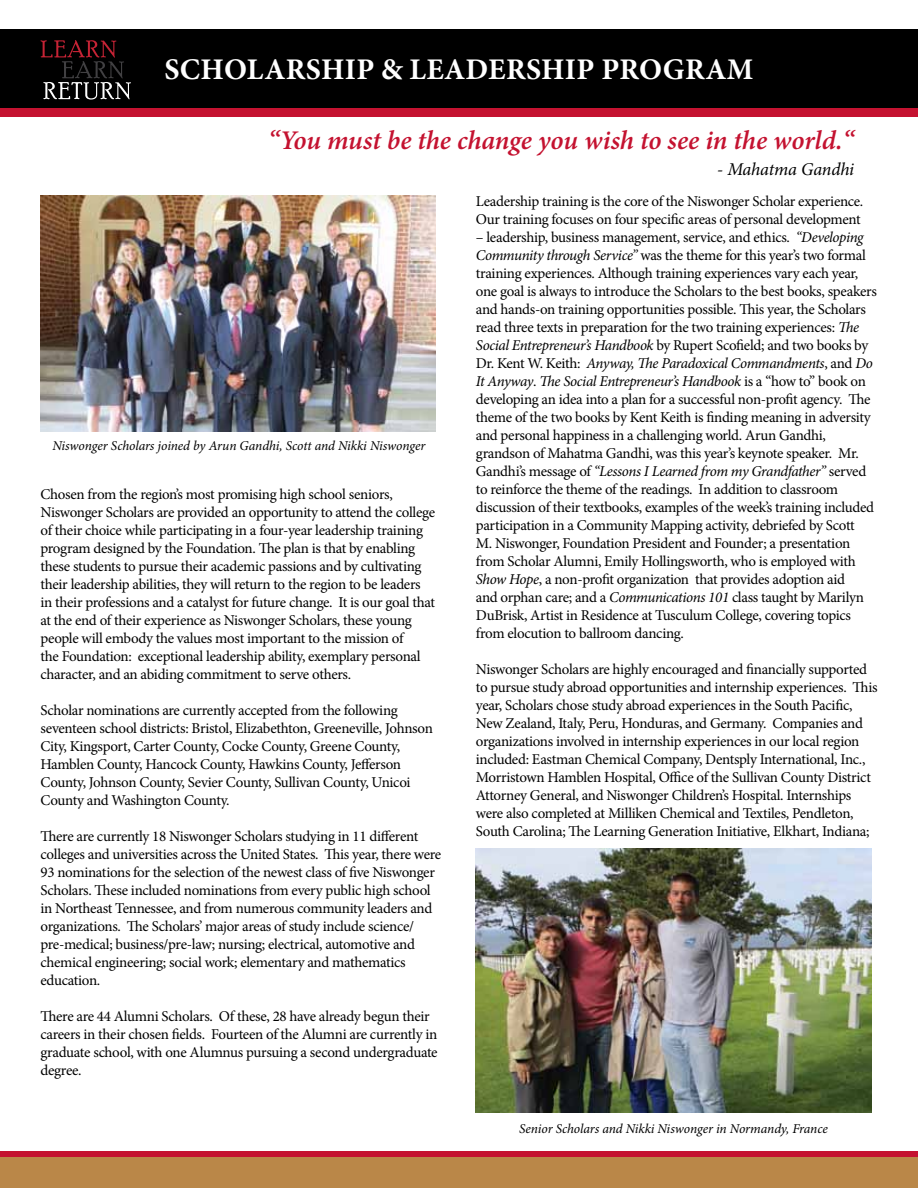
<style>
.page{position:relative;width:918px;height:1188px;background:#fff}
.page>*{position:absolute;margin:0;border:0;box-sizing:border-box;transform-origin:0 0}
.t1{font:700 30px "Minion Pro";letter-spacing:.01em;color:#fff}
.t2{font:italic 600 27px "Minion Pro";letter-spacing:-.005em;color:#c41230}
.t3{font:italic 18px "Minion Pro";letter-spacing:-.01em;color:#000}
.t4{font:15px/18px "Minion Pro";letter-spacing:-.025em;color:#000}
.t5{font:italic 13.5px "Minion Pro";letter-spacing:-.01em;color:#000}
.s1{font-style:italic}
</style>
<div class="page">
<div style="left:0;top:1151px;width:918px;height:12px;background:#c41230"></div>
<div style="left:0;top:1157px;width:918px;height:31px;background:#ba8748"></div>
<img style="left:476px;top:849px;width:395px;height:263px">
<img style="left:40px;top:195px;width:396px;height:236px">
<div style="left:0;top:104px;width:918px;height:13px;background:#c41230"></div>
<div style="left:0;top:29px;width:918px;height:79px;background:#000"></div>
<svg style="left:40px;top:40px;width:91px;height:60px"></svg>
<h1 class="t1" style="left:165px;top:48px;width:283px">SCHOLARSHIP &amp; LEADE</h1>
<h1 class="t1" style="left:506px;top:48px;width:249px">RSHIP PROGRAM</h1>
<h2 class="t2" style="left:268px;top:122px;width:587px">“You must be the change you wish to see in the world.“</h2>
<p class="t3" style="left:717px;top:157px;width:138px">- Mahatma Gandhi</p>
<p class="t5" style="left:52px;top:437px;width:375px">Niswonger Scholars joined by Arun Gandhi, Scott and Nikki Niswonger</p>
<p class="t4" style="left:40px;top:485px;width:396px">Chosen from the region’s most promising high school seniors, Niswonger Scholars are provided an opportunity to attend the college of their choice while participating in a four-year leadership training program designed by the Foundation. The plan is that by enabling these students to pursue their academic passions and by cultivating their leadership abilities, they will return to the region to be leaders in their professions and a catalyst for future change. It is our goal that at the end of their experience as Niswonger Scholars, these young people will embody the values most important to the mission of<br>the Foundation: exceptional leadership ability, exemplary personal character, and an abiding commitment to serve others.</p>
<p class="t4" style="left:40px;top:701px;width:394px">Scholar nominations are currently accepted from the following seventeen school districts: Bristol, Elizabethton, Greeneville, Johnson City, Kingsport, Carter County, Cocke County, Greene County, Hamblen County, Hancock County, Hawkins County, Jefferson County, Johnson County, Sevier County, Sullivan County, Unicoi County and Washington County.</p>
<p class="t4" style="left:40px;top:827px;width:402px">There are currently 18 Niswonger Scholars studying in 11 different colleges and universities across the United States. This year, there were 93 nominations for the selection of the newest class of five Niswonger Scholars. These included nominations from every public high school in Northeast Tennessee, and from numerous community leaders and organizations. The Scholars’ major areas of study include science/ pre-medical; business/pre-law; nursing; electrical, automotive and chemical engineering; social work; elementary and mathematics education.</p>
<p class="t4" style="left:40px;top:1007px;width:399px">There are 44 Alumni Scholars. Of these, 28 have already begun their careers in their chosen fields. Fourteen of the Alumni are currently in graduate school, with one Alumnus pursuing a second undergraduate degree.</p>
<p class="t4" style="left:476px;top:193px;width:389px">Leadership training is the core of the Niswonger Scholar experience.<br>Our training focuses on four specific areas of personal development</p>
<p class="t4" style="left:476px;top:229px;width:402px">– leadership, business management, service, and ethics. <span class="s1">“Developing Community through Service”</span> was the theme for this year’s two formal training experiences. Although training experiences vary each year, one goal is always to introduce the Scholars to the best books, speakers and hands-on training opportunities possible. This year, the Scholars read three texts in preparation for the two training experiences: <span class="s1">The Social Entrepreneur’s Handbook</span> by Rupert Scofield; and two books by Dr. Kent W. Keith: <span class="s1">Anyway, The Paradoxical Commandments</span>, and <span class="s1">Do It Anyway</span>. <span class="s1">The Social Entrepreneur’s Handbook</span> is a “how to” book on developing an idea into a plan for a successful non-profit agency. The theme of the two books by Kent Keith is finding meaning in adversity and personal happiness in a challenging world. Arun Gandhi, grandson of Mahatma Gandhi, was this year’s keynote speaker. Mr.<br>Gandhi’s message of <span class="s1">“Lessons I Learned from my Grandfather”</span> served to reinforce the theme of the readings. In addition to classroom discussion of their textbooks, examples of the week’s training included participation in a Community Mapping activity, debriefed by Scott<br>M. Niswonger, Foundation President and Founder; a presentation from Scholar Alumni, Emily Hollingsworth, who is employed with <span class="s1">Show Hope</span>, a non-profit organization that provides adoption aid<br>and orphan care; and a <span class="s1">Communications 101</span> class taught by Marilyn DuBrisk, Artist in Residence at Tusculum College, covering topics from elocution to ballroom dancing.</p>
<p class="t4" style="left:476px;top:661px;width:403px">Niswonger Scholars are highly encouraged and financially supported to pursue study abroad opportunities and internship experiences. This year, Scholars chose study abroad experiences in the South Pacific, New Zealand, Italy, Peru, Honduras, and Germany. Companies and organizations involved in internship experiences in our local region included: Eastman Chemical Company, Dentsply International, Inc., Morristown Hamblen Hospital, Office of the Sullivan County District Attorney General, and Niswonger Children’s Hospital. Internships were also completed at Milliken Chemical and Textiles, Pendleton, South Carolina; The Learning Generation Initiative, Elkhart, Indiana;</p>
<p class="t5" style="left:519px;top:1119px;width:310px">Senior Scholars and Nikki Niswonger in Normandy, France</p>
</div>
